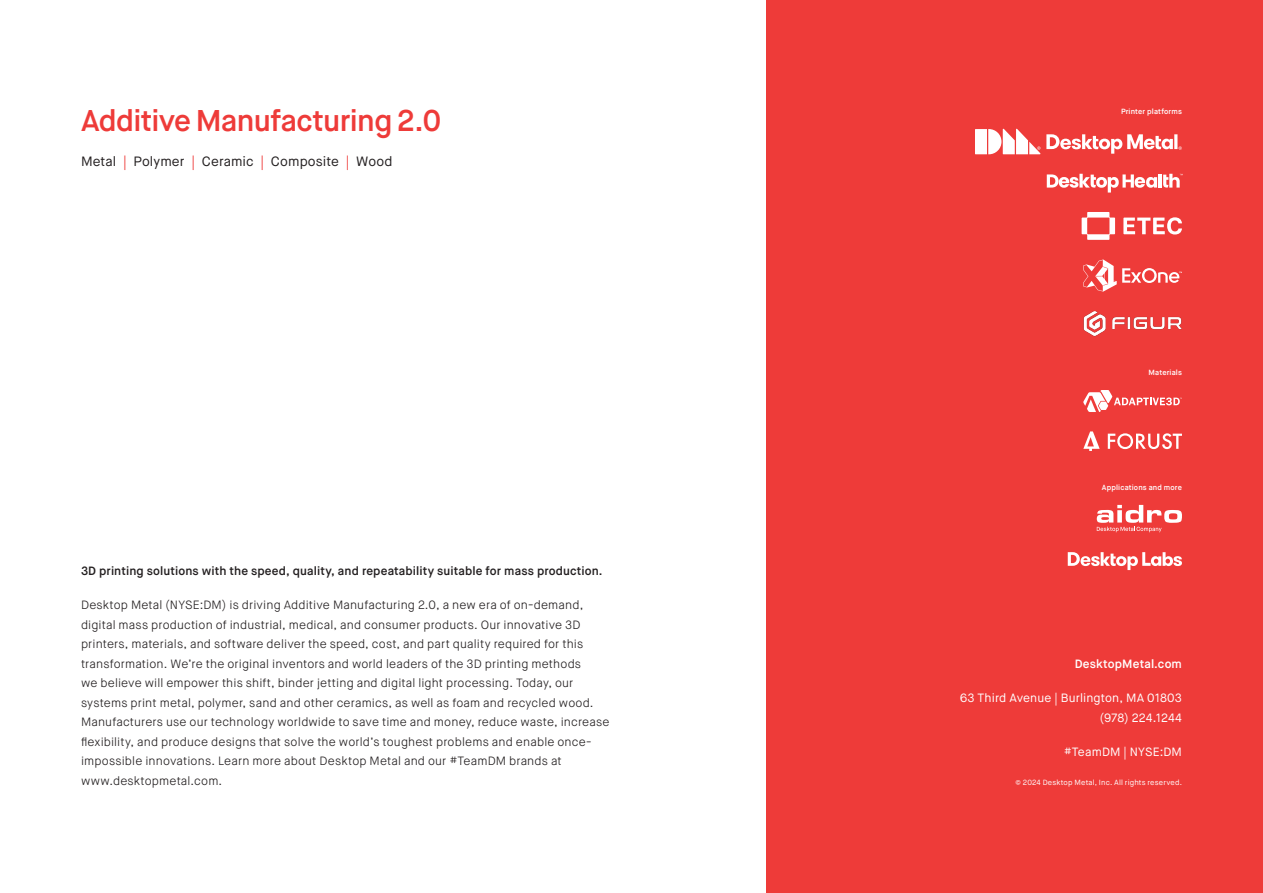
<style>
.page{position:relative;width:1263px;height:893px;background:#fff}
.page>*{position:absolute;margin:0;border:0;box-sizing:border-box;transform-origin:0 0}
.Success_Story_Red_Head{font:600 30px "Maison Neue";letter-spacing:-.02em;color:#ee3b39}
.Back_Cover_Mat_List{font:13.5px "Maison Neue";letter-spacing:.01em;color:#231f20}
.Body_Copy{font:300 12px/19.5px "Maison Neue";letter-spacing:.015em;color:#231f20}
.t1{font:600 12px "Maison Neue";letter-spacing:.01em;color:#231f20}
.Body_Copy-2{font:12px/19.5px "Maison Neue";letter-spacing:.01em;color:#fff;text-align:right}
.Body_Copy-3{font:600 12px "Maison Neue";letter-spacing:.01em;color:#fff}
.Back_Cover_Categories{font:600 7.5px "Maison Neue";letter-spacing:.02em;color:#fff}
.Body_Copy-4{font:7.5px "Maison Neue";letter-spacing:.02em;color:#fff}
.s1{color:#ee3b39}
</style>
<div class="page">
<div style="left:766px;top:0;width:497px;height:893px;background:#ee3b39"></div>
<svg style="left:975px;top:129px;width:207px;height:25px"></svg>
<svg style="left:1047px;top:174px;width:110px;height:19px"></svg>
<hr style="left:1158px;top:174px;width:4px;height:14px;background:#fff">
<svg style="left:1163px;top:174px;width:20px;height:14px"></svg>
<svg style="left:1081px;top:212px;width:34px;height:28px"></svg>
<svg style="left:1123px;top:217px;width:59px;height:17px"></svg>
<svg style="left:1083px;top:259px;width:99px;height:33px"></svg>
<img style="left:1083px;top:311px;width:99px;height:25px">
<svg style="left:1083px;top:390px;width:99px;height:22px"></svg>
<svg style="left:1083px;top:431px;width:17px;height:20px"></svg>
<svg style="left:1108px;top:433px;width:74px;height:16px"></svg>
<svg style="left:1068px;top:552px;width:114px;height:18px"></svg>
<svg style="left:1097px;top:505px;width:85px;height:27px"></svg>
<p class="Success_Story_Red_Head" style="left:81px;top:102px;width:361px">Additive Manufacturing 2.0</p>
<p class="Back_Cover_Mat_List" style="left:81px;top:153px;width:313px">Metal <span class="s1">|</span> Polymer <span class="s1">|</span> Ceramic <span class="s1">|</span> Composite <span class="s1">|</span> Wood</p>
<h5 class="t1" style="left:81px;top:563px;width:523px">3D printing solutions with the speed, quality, and repeatability suitable for mass production.</h5>
<p class="Body_Copy" style="left:81px;top:596px;width:530px">Desktop Metal (NYSE:DM) is driving Additive Manufacturing 2.0, a new era of on-demand, digital mass production of industrial, medical, and consumer products. Our innovative 3D printers, materials, and software deliver the speed, cost, and part quality required for this transformation. We’re the original inventors and world leaders of the 3D printing methods<br>we believe will empower this shift, binder jetting and digital light processing. Today, our systems print metal, polymer, sand and other ceramics, as well as foam and recycled wood.<br>Manufacturers use our technology worldwide to save time and money, reduce waste, increase flexibility, and produce designs that solve the world’s toughest problems and enable once&shy;impossible innovations. Learn more about Desktop Metal and our #TeamDM brands at www.desktopmetal.com.</p>
<p class="Back_Cover_Categories" style="left:1121px;top:106px;width:62px">Printer platforms</p>
<p class="Back_Cover_Categories" style="left:1148px;top:368px;width:35px">Materials</p>
<p class="Back_Cover_Categories" style="left:1102px;top:483px;width:82px">Applications and more</p>
<p class="Body_Copy-3" style="left:1075px;top:656px;width:109px">DesktopMetal.com</p>
<p class="Body_Copy-2" style="left:960px;top:689px;width:224px">63 Third Avenue | Burlington, MA 01803 (978) 224.1244</p>
<p class="Body_Copy-2" style="left:1064px;top:743px;width:120px">#TeamDM | NYSE:DM</p>
<p class="Body_Copy-4" style="left:1015px;top:778px;width:168px">© 2024 Desktop Metal, Inc. All rights reserved.</p>
</div>
